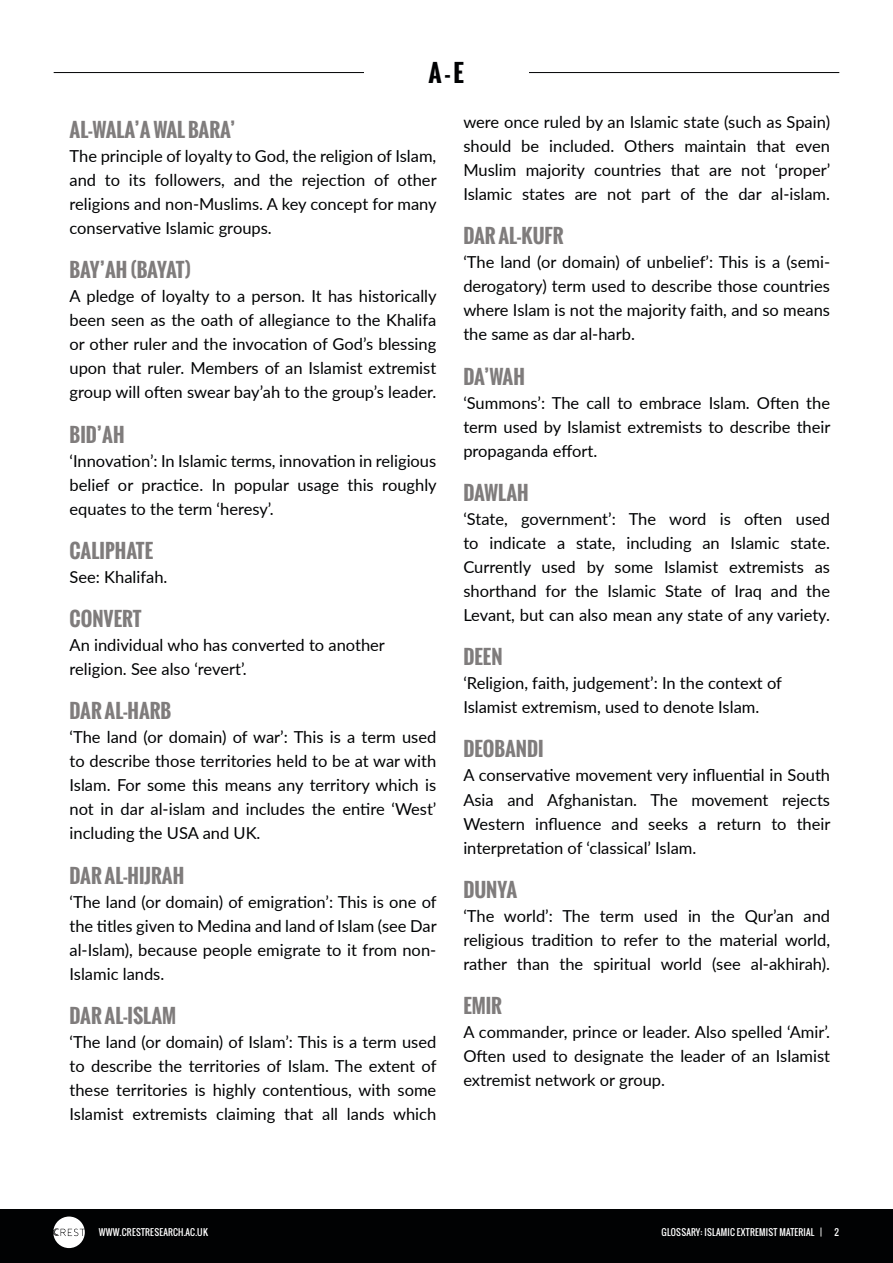
<style>
.page{position:relative;width:893px;height:1263px;background:#fff}
.page>*{position:absolute;margin:0;border:0;box-sizing:border-box;transform-origin:0 0}
.t1{font:700 24px "Oswald";color:#010203}
.Glossary_Headings{font:700 19.5px "Oswald";color:#7f7c7c}
.Glossary_Headings-2{font:700 19.5px "Oswald";letter-spacing:-.045em;color:#7f7c7c}
.t2{font:16.5px/24px "Lato";color:#010203;text-align:justify}
.t3{font:9px "Oswald";letter-spacing:.025em;color:#fff}
.t4{font:3.75px/4.1px "DIN Bold Alternate";letter-spacing:-.075em;color:#fff}
</style>
<div class="page">
<div style="left:0;top:1209px;width:893px;height:54px;background:#010203"></div>
<svg style="left:53px;top:1216px;width:32px;height:32px"></svg>
<hr style="left:54px;top:72px;width:785px;height:1px;background:#010203">
<div style="left:364px;top:54px;width:164px;height:36px;background:#fff"></div>
<p class="t1" style="left:428px;top:55px;width:37px">A - E</p>
<p class="Glossary_Headings" style="left:70px;top:115px;width:167px">AL-WALA’A WAL BARA’</p>
<p class="t2" style="left:70px;top:143px;width:369px">The principle of loyalty to God, the religion of Islam, and to its followers, and the rejection of other religions and non-Muslims. A key concept for many conservative Islamic groups.</p>
<p class="Glossary_Headings-2" style="left:70px;top:256px;width:123px">BAY’AH (BAYAT)</p>
<p class="t2" style="left:70px;top:284px;width:369px">A pledge of loyalty to a person. It has historically been seen as the oath of allegiance to the Khalifa or other ruler and the invocation of God’s blessing upon that ruler. Members of an Islamist extremist group will often swear bay’ah to the group’s leader.</p>
<p class="Glossary_Headings" style="left:70px;top:420px;width:57px">BID’AH</p>
<p class="t2" style="left:70px;top:448px;width:369px">‘Innovation’: In Islamic terms, innovation in religious belief or practice. In popular usage this roughly equates to the term ‘heresy’.</p>
<p class="Glossary_Headings" style="left:70px;top:536px;width:85px">CALIPHATE</p>
<p class="t2" style="left:70px;top:564px;width:99px">See: Khalifah.</p>
<p class="Glossary_Headings" style="left:70px;top:604px;width:74px">CONVERT</p>
<p class="t2" style="left:70px;top:632px;width:317px">An individual who has converted to another religion. See also ‘revert’.</p>
<p class="Glossary_Headings" style="left:70px;top:697px;width:103px">DAR AL-HARB</p>
<p class="t2" style="left:70px;top:725px;width:368px">‘The land (or domain) of war’: This is a term used to describe those territories held to be at war with Islam. For some this means any territory which is not in dar al-islam and includes the entire ‘West’ including the USA and UK.</p>
<p class="Glossary_Headings" style="left:70px;top:861px;width:116px">DAR AL-HIJRAH</p>
<p class="t2" style="left:70px;top:889px;width:369px">‘The land (or domain) of emigration’: This is one of the titles given to Medina and land of Islam (see Dar al-Islam), because people emigrate to it from non-Islamic lands.</p>
<p class="Glossary_Headings" style="left:70px;top:1001px;width:108px">DAR AL-ISLAM</p>
<p class="t2" style="left:70px;top:1029px;width:369px">‘The land (or domain) of Islam’: This is a term used to describe the territories of Islam. The extent of these territories is highly contentious, with some Islamist extremists claiming that all lands which</p>
<p class="t2" style="left:463px;top:109px;width:368px">were once ruled by an Islamic state (such as Spain) should be included. Others maintain that even Muslim majority countries that are not ‘proper’ Islamic states are not part of the dar al-islam.</p>
<p class="Glossary_Headings" style="left:463px;top:222px;width:102px">DAR AL-KUFR</p>
<p class="t2" style="left:463px;top:250px;width:368px">‘The land (or domain) of unbelief’: This is a (semi&shy;derogatory) term used to describe those countries where Islam is not the majority faith, and so means the same as dar al-harb.</p>
<p class="Glossary_Headings" style="left:463px;top:362px;width:63px">DA’WAH</p>
<p class="t2" style="left:463px;top:390px;width:369px">‘Summons’: The call to embrace Islam. Often the term used by Islamist extremists to describe their propaganda effort.</p>
<p class="Glossary_Headings" style="left:463px;top:478px;width:67px">DAWLAH</p>
<p class="t2" style="left:463px;top:506px;width:368px">‘State, government’: The word is often used to indicate a state, including an Islamic state.<br>Currently used by some Islamist extremists as shorthand for the Islamic State of Iraq and the Levant, but can also mean any state of any variety.</p>
<p class="Glossary_Headings" style="left:463px;top:642px;width:41px">DEEN</p>
<p class="t2" style="left:463px;top:670px;width:320px">‘Religion, faith, judgement’: In the context of<br>Islamist extremism, used to denote Islam.</p>
<p class="Glossary_Headings" style="left:463px;top:735px;width:82px">DEOBANDI</p>
<p class="t2" style="left:463px;top:763px;width:369px">A conservative movement very influential in South Asia and Afghanistan. The movement rejects Western influence and seeks a return to their interpretation of ‘classical’ Islam.</p>
<p class="Glossary_Headings" style="left:463px;top:875px;width:55px">DUNYA</p>
<p class="t2" style="left:463px;top:903px;width:368px">‘The world’: The term used in the Qur’an and religious tradition to refer to the material world, rather than the spiritual world (see al-akhirah).</p>
<p class="Glossary_Headings" style="left:463px;top:991px;width:40px">EMIR</p>
<p class="t2" style="left:463px;top:1019px;width:368px">A commander, prince or leader. Also spelled ‘Amir’.<br>Often used to designate the leader of an Islamist extremist network or group.</p>
<p class="t3" style="left:99px;top:1225px;width:111px">WWW.CRESTRESEARCH.AC.UK</p>
<p class="t3" style="left:661px;top:1225px;width:162px">GLOSSARY: ISLAMIC EXTREMIST MATERIAL |</p>
<p class="t3" style="left:834px;top:1225px;width:6px">2</p>
<p class="t4" style="left:89px;top:1228px;width:53px">CENTRE FOR RESEARCH AND<br>EVIDENCE ON SECURITY THREATS</p>
</div>
